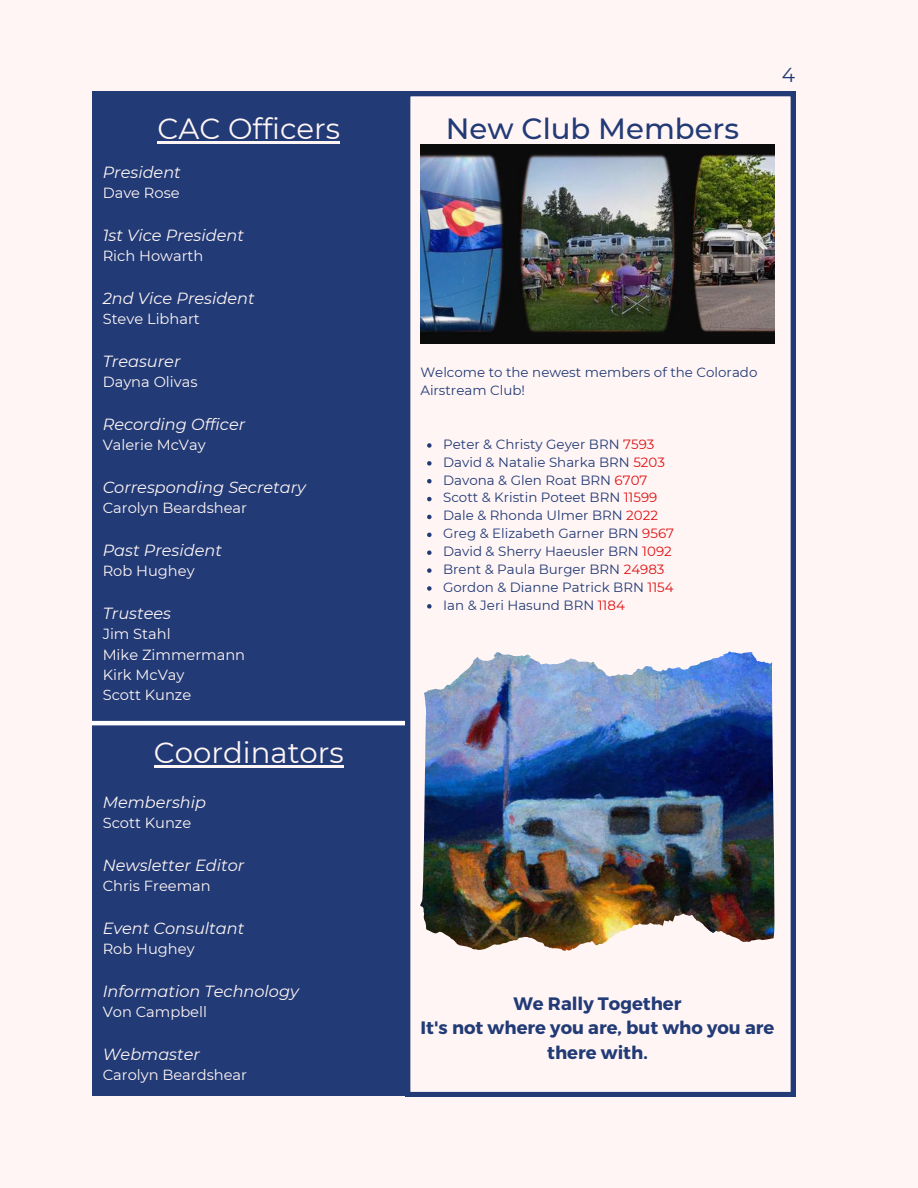
<style>
.page{position:relative;width:918px;height:1188px;background:#fff5f5}
.page>*{position:absolute;margin:0;border:0;box-sizing:border-box;transform-origin:0 0}
.t1{font:29.25px "Montserrat";color:#fff5f5}
.t2{font:500 29.25px "Montserrat";color:#223b76}
.t3{font:20.25px "Montserrat";color:#223b76}
.t4{font:700 18px/24.8px "Montserrat";color:#223b76;text-align:center}
.t5{font:italic 16.2px "Montserrat";color:#fff5f5}
.t6{font:14.7px/20.2px "Montserrat";color:#fff5f5}
.t7{font:13.35px/17.9px "Montserrat";color:#223b76}
.s1{color:#df1011}
</style>
<div class="page">
<div style="left:92px;top:92px;width:314px;height:1004px;background:#223b76"></div>
<hr style="left:92px;top:721px;width:314px;height:4px;background:#fff">
<svg style="left:406px;top:92px;width:389px;height:1004px"></svg>
<img style="left:420px;top:145px;width:355px;height:199px">
<img style="left:502px;top:652px;width:272px;height:265px">
<hr style="left:158px;top:141px;width:182px;height:2px;background:#fff5f5">
<hr style="left:154px;top:765px;width:190px;height:2px;background:#fff5f5">
<svg style="left:427px;top:443px;width:5px;height:5px"></svg>
<svg style="left:427px;top:461px;width:5px;height:5px"></svg>
<svg style="left:427px;top:479px;width:5px;height:4px"></svg>
<svg style="left:427px;top:497px;width:5px;height:4px"></svg>
<svg style="left:427px;top:515px;width:5px;height:4px"></svg>
<svg style="left:427px;top:533px;width:5px;height:4px"></svg>
<svg style="left:427px;top:550px;width:5px;height:5px"></svg>
<svg style="left:427px;top:568px;width:5px;height:5px"></svg>
<svg style="left:427px;top:586px;width:5px;height:5px"></svg>
<svg style="left:427px;top:604px;width:5px;height:5px"></svg>
<h1 class="t1" style="left:158px;top:110px;width:184px">CAC Officers</h1>
<p class="t5" style="left:103px;top:162px;width:80px">President</p>
<p class="t6" style="left:103px;top:183px;width:79px">Dave Rose</p>
<p class="t5" style="left:103px;top:225px;width:143px">1st Vice President</p>
<p class="t6" style="left:103px;top:246px;width:102px">Rich Howarth</p>
<p class="t5" style="left:103px;top:288px;width:153px">2nd Vice President</p>
<p class="t6" style="left:103px;top:309px;width:99px">Steve Libhart</p>
<p class="t5" style="left:103px;top:351px;width:79px">Treasurer</p>
<p class="t6" style="left:103px;top:372px;width:96px">Dayna Olivas</p>
<p class="t5" style="left:103px;top:414px;width:144px">Recording Officer</p>
<p class="t6" style="left:103px;top:435px;width:105px">Valerie McVay</p>
<p class="t5" style="left:103px;top:477px;width:205px">Corresponding Secretary</p>
<p class="t6" style="left:103px;top:498px;width:146px">Carolyn Beardshear</p>
<p class="t5" style="left:103px;top:540px;width:121px">Past President</p>
<p class="t6" style="left:103px;top:561px;width:93px">Rob Hughey</p>
<p class="t5" style="left:103px;top:603px;width:70px">Trustees</p>
<p class="t6" style="left:103px;top:624px;width:144px">Jim Stahl<br>Mike Zimmermann<br>Kirk McVay<br>Scott Kunze</p>
<h1 class="t1" style="left:154px;top:735px;width:191px">Coordinators</h1>
<p class="t5" style="left:103px;top:792px;width:105px">Membership</p>
<p class="t6" style="left:103px;top:813px;width:90px">Scott Kunze</p>
<p class="t5" style="left:103px;top:855px;width:143px">Newsletter Editor</p>
<p class="t6" style="left:103px;top:876px;width:110px">Chris Freeman</p>
<p class="t5" style="left:103px;top:918px;width:143px">Event Consultant</p>
<p class="t6" style="left:103px;top:939px;width:93px">Rob Hughey</p>
<p class="t5" style="left:103px;top:981px;width:198px">Information Technology</p>
<p class="t6" style="left:103px;top:1002px;width:106px">Von Campbell</p>
<p class="t5" style="left:103px;top:1044px;width:99px">Webmaster</p>
<p class="t6" style="left:103px;top:1065px;width:146px">Carolyn Beardshear</p>
<h1 class="t2" style="left:446px;top:110px;width:295px">New Club Members</h1>
<h2 class="t3" style="left:782px;top:63px;width:15px">4</h2>
<p class="t7" style="left:420px;top:364px;width:339px">Welcome to the newest members of the Colorado<br>Airstream Club!</p>
<p class="t7" style="left:443px;top:435px;width:232px">Peter &amp; Christy Geyer BRN <span class="s1">7593<br></span>David &amp; Natalie Sharka BRN <span class="s1">5203<br></span>Davona &amp; Glen Roat BRN <span class="s1">6707<br></span>Scott &amp; Kristin Poteet BRN <span class="s1">11599<br></span>Dale &amp; Rhonda Ulmer BRN <span class="s1">2022<br></span>Greg &amp; Elizabeth Garner BRN <span class="s1">9567<br></span>David &amp; Sherry Haeusler BRN <span class="s1">1092<br></span>Brent &amp; Paula Burger BRN <span class="s1">24983<br></span>Gordon &amp; Dianne Patrick BRN <span class="s1">1154<br></span>Ian &amp; Jeri Hasund BRN <span class="s1">1184</span></p>
<h3 class="t4" style="left:421px;top:990px;width:355px">We Rally Together<br>It's not where you are, but who you are there with.</h3>
</div>
